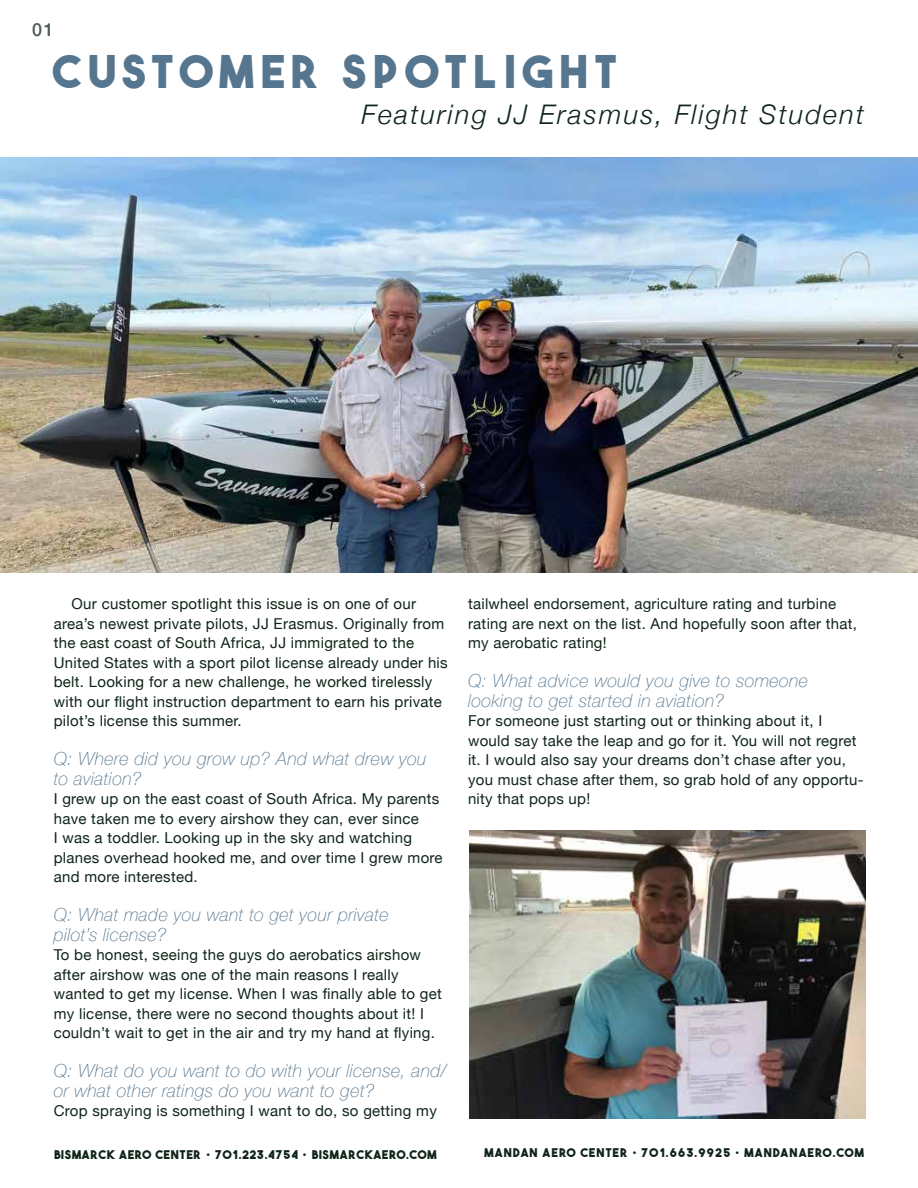
<style>
.page{position:relative;width:918px;height:1188px;background:#fff}
.page>*{position:absolute;margin:0;border:0;box-sizing:border-box;transform-origin:0 0}
.t1{font:700 45px "The Bold Font";letter-spacing:.15em;color:#56768f}
.t2{font:italic 300 27px "Helvetica Neue";letter-spacing:.08em;color:#102519}
.t3{font:italic 100 18px/19.5px "Helvetica Neue";letter-spacing:.02em;color:#56768f}
.t4{font:500 18px "Helvetica Neue";color:#102519}
.t5{font:15px/19.5px "Helvetica Neue";letter-spacing:.02em;color:#102519}
.t6{font:15px/19.5px "Helvetica Neue";letter-spacing:.02em;color:#0f2417}
.t7{font:700 12px "The Bold Font";letter-spacing:.07em;color:#102519}
.t8{font:700 12px "The Bold Font";letter-spacing:.095em;color:#102519}
.s1{font-family:"Helvetica Neue"}
</style>
<div class="page">
<img style="left:469px;top:830px;width:397px;height:289px">
<img style="left:0;top:158px;width:918px;height:414px">
<p class="t4" style="left:32px;top:15px;width:23px">01</p>
<h1 class="t1" style="left:53px;top:43px;width:564px">CUSTOMER SPOTLIGHT</h1>
<h2 class="t2" style="left:361px;top:93px;width:504px">Featuring JJ Erasmus, Flight Student</h2>
<p class="t6" style="left:54px;top:595px;width:396px;text-indent:18px">Our customer spotlight this issue is on one of our area’s newest private pilots, JJ Erasmus. Originally from the east coast of South Africa, JJ immigrated to the United States with a sport pilot license already under his belt. Looking for a new challenge, he worked tirelessly with our flight instruction department to earn his private pilot’s license this summer.</p>
<p class="t3" style="left:54px;top:748px;width:374px">Q: Where did you grow up? And what drew you to aviation?</p>
<p class="t5" style="left:54px;top:790px;width:391px">I grew up on the east coast of South Africa. My parents have taken me to every airshow they can, ever since<br>I was a toddler. Looking up in the sky and watching planes overhead hooked me, and over time I grew more and more interested.</p>
<p class="t3" style="left:54px;top:904px;width:336px">Q: What made you want to get your private pilot’s license?</p>
<p class="t5" style="left:54px;top:946px;width:390px">To be honest, seeing the guys do aerobatics airshow after airshow was one of the main reasons I really wanted to get my license. When I was finally able to get my license, there were no second thoughts about it! I couldn’t wait to get in the air and try my hand at flying.</p>
<p class="t3" style="left:54px;top:1060px;width:395px">Q: What do you want to do with your license, and/ or what other ratings do you want to get?</p>
<p class="t5" style="left:54px;top:1102px;width:385px">Crop spraying is something I want to do, so getting my</p>
<p class="t5" style="left:468px;top:595px;width:391px">tailwheel endorsement, agriculture rating and turbine rating are next on the list. And hopefully soon after that, my aerobatic rating!</p>
<p class="t3" style="left:468px;top:670px;width:342px">Q: What advice would you give to someone looking to get started in aviation?</p>
<p class="t5" style="left:468px;top:712px;width:397px">For someone just starting out or thinking about it, I would say take the leap and go for it. You will not regret it. I would also say your dreams don’t chase after you, you must chase after them, so grab hold of any opportu&shy;nity that pops up!</p>
<p class="t7" style="left:54px;top:1148px;width:384px">BISMARCK AERO CENTER <span class="s1">•</span> 701.223.4754 <span class="s1">•</span> BISMARCKAERO.COM</p>
<p class="t8" style="left:485px;top:1145px;width:381px">MANDAN AERO CENTER <span class="s1">•</span> 701.663.9925 <span class="s1">•</span> MANDANAERO.COM</p>
</div>
